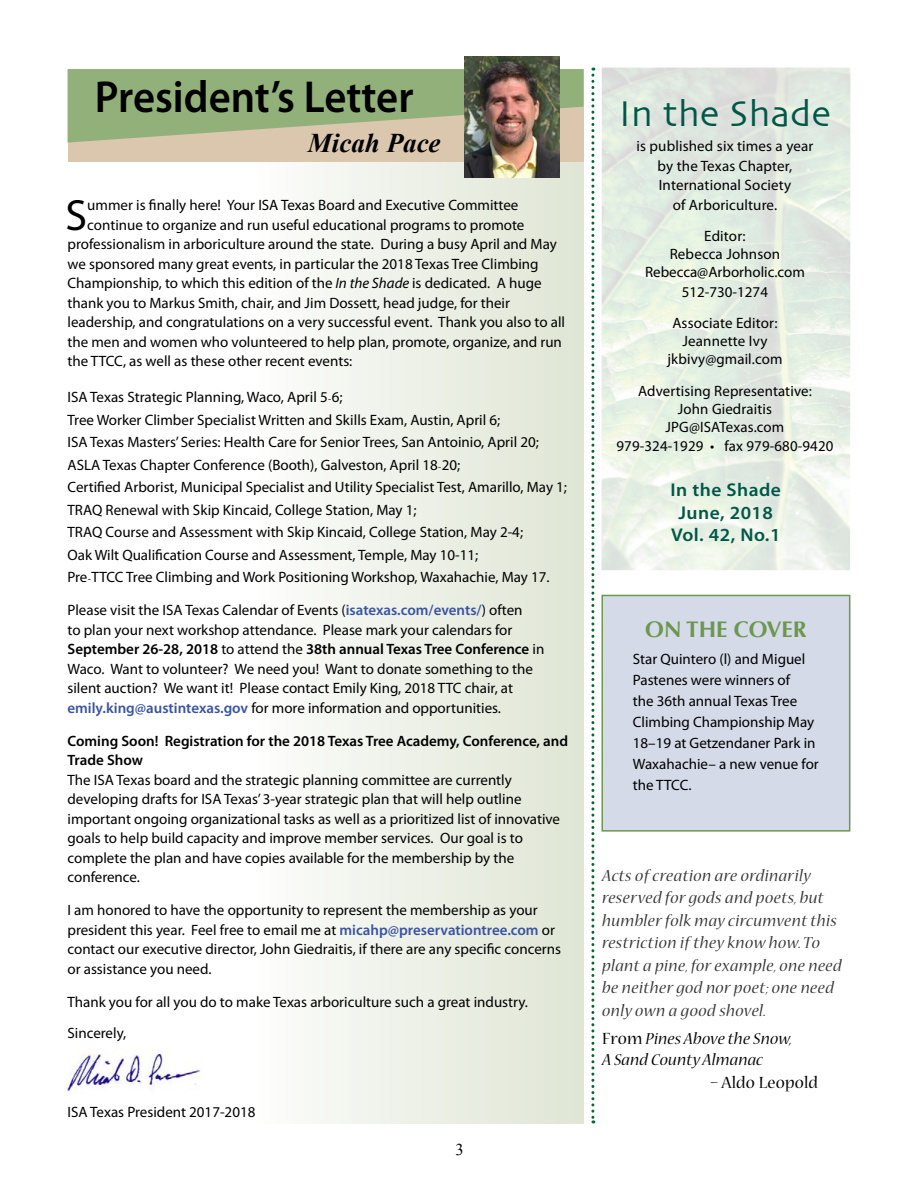
<style>
.page{position:relative;width:918px;height:1188px;background:#fff}
.page>*{position:absolute;margin:0;border:0;box-sizing:border-box;transform-origin:0 0}
.t1{font:600 45px "Myriad Pro";color:#000;scale:.95 1}
.t2{font:43.95px "Myriad Pro";color:#000}
.t3{font:37.5px "Skia";letter-spacing:.01em;color:#005747}
.t4{font:italic 700 27px "Times New Roman";color:#000}
.t5{font:700 22.5px "Optima";color:#6c974e}
.t6{font:600 18.6px/22.5px "Myriad Pro";letter-spacing:.025em;color:#005747;text-align:center;scale:1.05 1}
.t7{font:italic 18px/22.5px "Nueva Std";letter-spacing:.025em;color:#333}
.t8{font:italic 18px/21px "Nueva Std";letter-spacing:.01em;color:#000}
.t9{font:18px "Nueva Std";letter-spacing:.01em;color:#000}
.t10{font:16.5px "Times New Roman";color:#000}
.t11{font:15px/19.5px "Myriad Pro";color:#000}
.t12{font:600 15px/19.5px "Myriad Pro";color:#000}
.s1{font-style:italic}
.s2{font-family:"Adobe Arabic"}
.s3{font-weight:600;color:#3953a4}
.s4{font-weight:600}
.s5{font-style:normal}
</style>
<div class="page">
<div style="left:68px;top:153px;width:515px;height:970px;background:linear-gradient(to right,#fff,#e2e7d8)"></div>
<div style="left:601px;top:595px;width:249px;height:237px;background:#d4dae8;border:2px solid #6c974e"></div>
<div style="left:68px;top:69px;width:515px;height:93px;background:#dac7ae"></div>
<svg style="left:68px;top:69px;width:515px;height:74px"></svg>
<img style="left:464px;top:56px;width:95px;height:121px">
<svg style="left:591px;top:68px;width:3px;height:1055px"></svg>
<img style="left:65px;top:1048px;width:138px;height:45px">
<h1 class="t1" style="left:95px;top:72px;width:337px">President’s Letter</h1>
<h3 class="t4" style="left:308px;top:124px;width:134px">Micah Pace</h3>
<h2 class="t2" style="left:66px;top:191px;width:23px">S</h2>
<p class="t11" style="left:87px;top:196px;width:433px">ummer is finally here! Your ISA Texas Board and Executive Committee</p>
<p class="t11" style="left:87px;top:215px;width:439px">continue to organize and run useful educational programs to promote</p>
<p class="t11" style="left:67px;top:235px;width:491px">professionalism in arboriculture around the state. During a busy April and May</p>
<p class="t11" style="left:67px;top:254px;width:473px">we sponsored many great events, in particular the 2018 Texas Tree Climbing</p>
<p class="t11" style="left:67px;top:274px;width:476px">Championship, to which this edition of the <span class="s1">In the Shade</span> is dedicated. A huge</p>
<p class="t11" style="left:67px;top:293px;width:444px">thank you to Markus Smith, chair, and Jim Dossett, head judge, for their</p>
<p class="t11" style="left:67px;top:313px;width:499px">leadership, and congratulations on a very successful event. Thank you also to all</p>
<p class="t11" style="left:67px;top:332px;width:496px">the men and women who volunteered to help plan, promote, organize, and run</p>
<p class="t11" style="left:67px;top:352px;width:286px">the TTCC, as well as these other recent events:</p>
<p class="t11" style="left:67px;top:386px;width:501px;line-height:22.5px">ISA Texas Strategic Planning, Waco, April 5<span class="s2">‐</span>6;<br>Tree Worker Climber Specialist Written and Skills Exam, Austin, April 6;<br>ISA Texas Masters’ Series: Health Care for Senior Trees, San Antoinio, April 20; ASLA Texas Chapter Conference (Booth), Galveston, April 18<span class="s2">‐</span>20;<br>Certified Arborist, Municipal Specialist and Utility Specialist Test, Amarillo, May 1; TRAQ Renewal with Skip Kincaid, College Station, May 1;<br>TRAQ Course and Assessment with Skip Kincaid, College Station, May 2-4;<br>Oak Wilt Qualification Course and Assessment, Temple, May 10-11;<br>Pre<span class="s2">‐</span>TTCC Tree Climbing and Work Positioning Workshop, Waxahachie, May 17.</p>
<p class="t11" style="left:67px;top:601px;width:478px">Please visit the ISA Texas Calendar of Events (<span class="s3">isatexas.com/events/</span>) often<br>to plan your next workshop attendance. Please mark your calendars for <span class="s4">September 26-28, 2018</span> to attend the <span class="s4">38th annual Texas Tree Conference</span> in Waco. Want to volunteer? We need you! Want to donate something to the silent auction? We want it! Please contact Emily King, 2018 TTC chair, at <span class="s3">emily.king@austintexas.gov</span> for more information and opportunities.</p>
<p class="t12" style="left:67px;top:731px;width:502px">Coming Soon! Registration for the 2018 Texas Tree Academy, Conference, and<br>Trade Show</p>
<p class="t11" style="left:67px;top:770px;width:494px">The ISA Texas board and the strategic planning committee are currently developing drafts for ISA Texas’ 3-year strategic plan that will help outline important ongoing organizational tasks as well as a prioritized list of innovative goals to help build capacity and improve member services. Our goal is to complete the plan and have copies available for the membership by the conference.</p>
<p class="t11" style="left:67px;top:901px;width:495px">I am honored to have the opportunity to represent the membership as your president this year. Feel free to email me at <span class="s3">micahp@preservationtree.com</span> or contact our executive director, John Giedraitis, if there are any specific concerns or assistance you need.</p>
<p class="t11" style="left:67px;top:987px;width:462px;line-height:30.8px">Thank you for all you do to make Texas arboriculture such a great industry.<br>Sincerely,</p>
<p class="t11" style="left:68px;top:1102px;width:189px">ISA Texas President 2017-2018</p>
<p class="t10" style="left:456px;top:1139px;width:10px">3</p>
<h3 class="t3" style="left:619px;top:91px;width:213px">In the Shade</h3>
<p class="t11" style="left:637px;top:137px;width:178px;text-align:center">is published six times a year by the Texas Chapter,<br>International Society<br>of Arboriculture.</p>
<p class="t11" style="left:645px;top:228px;width:161px;line-height:18px;text-align:center">Editor:<br>Rebecca Johnson<br>Rebecca@Arborholic.com</p>
<p class="t11" style="left:672px;top:276px;width:107px;line-height:31.5px;text-align:center">512-730-1274<br>Associate Editor:</p>
<p class="t11" style="left:667px;top:333px;width:116px;line-height:18px;text-align:center">Jeannette Ivy jkbivy@gmail.com</p>
<p class="t11" style="left:638px;top:382px;width:175px;line-height:18px;text-align:center">Advertising Representative:<br>John Giedraitis<br>JPG@ISATexas.com</p>
<p class="t11" style="left:616px;top:437px;width:218px">979-324-1929 • fax 979-680-9420</p>
<p class="t6" style="left:671px;top:479px;width:107px">In the Shade<br>June, 2018<br>Vol. 42, No.1</p>
<h3 class="t5" style="left:645px;top:616px;width:163px">ON THE COVER</h3>
<p class="t11" style="left:633px;top:649px;width:187px;line-height:21px">Star Quintero (l) and Miguel<br>Pastenes were winners of<br>the 36th annual Texas Tree<br>Climbing Championship May<br>18–19 at Getzendaner Park in<br>Waxahachie– a new venue for the TTCC.</p>
<p class="t7" style="left:602px;top:865px;width:241px">Acts of creation are ordinarily reserved for gods and poets, but humbler folk may circumvent this restriction if they know how. To plant a pine, for example, one need be neither god nor poet; one need only own a good shovel.</p>
<p class="t8" style="left:602px;top:1029px;width:191px"><span class="s5">From</span> Pines Above the Snow,<br>A Sand County Almanac</p>
<p class="t9" style="left:710px;top:1074px;width:109px">– Aldo Leopold</p>
</div>
